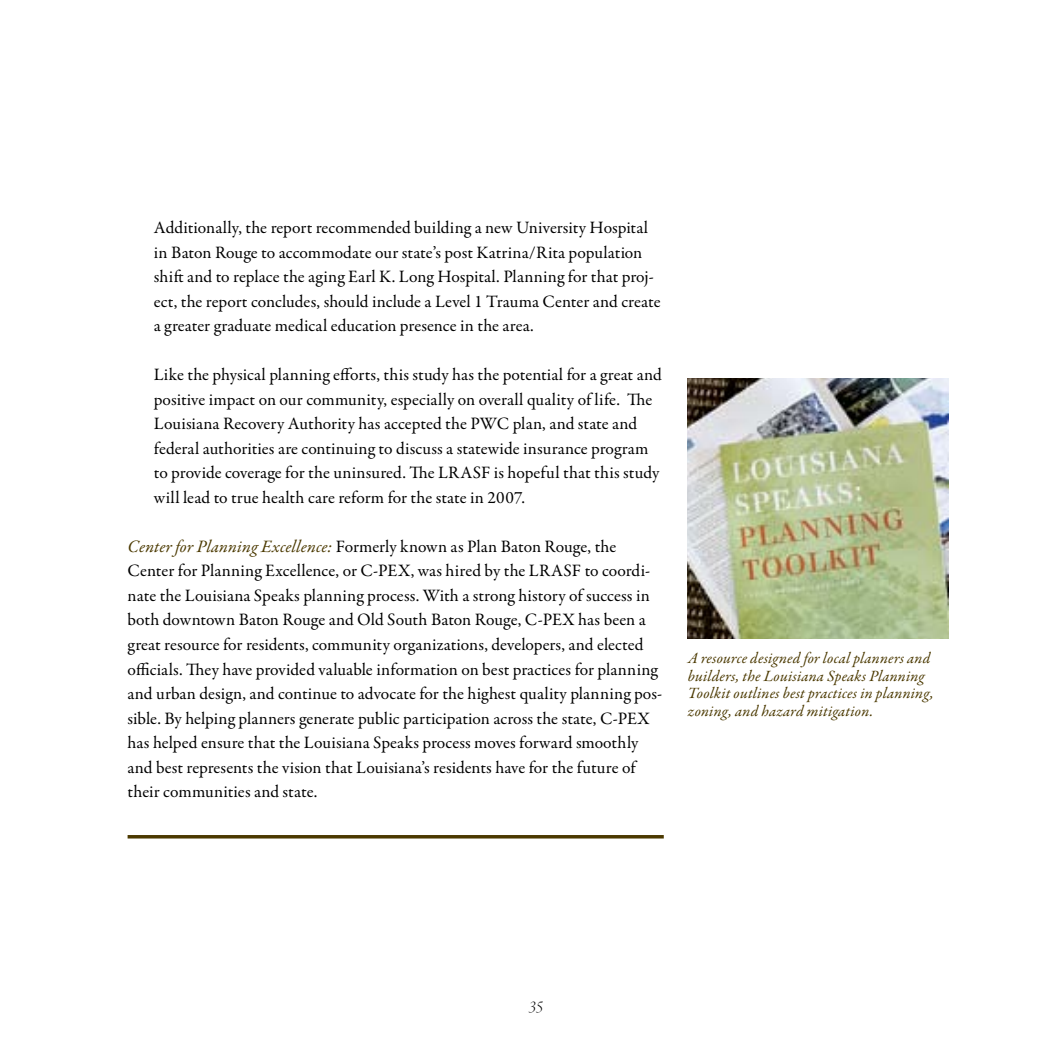
<style>
.page{position:relative;width:1040px;height:1040px;background:#fff}
.page>*{position:absolute;margin:0;border:0;box-sizing:border-box;transform-origin:0 0}
.t1{font:17.5px/24.5px "Garamond Premr Pro";letter-spacing:.005em;color:#000}
.t2{font:17.5px "Garamond Premr Pro Lt It Disp";color:#000}
.t3{font:italic 15.75px/17.5px "Garamond Premr Pro";letter-spacing:.01em;color:#4b3900}
.s1{font-style:italic;color:#4b3900}
</style>
<div class="page">
<hr style="left:128px;top:835px;width:535px;height:3px;background:#4b3900">
<img style="left:688px;top:378px;width:260px;height:260px">
<p class="t1" style="left:154px;top:216px;width:508px">Additionally, the report recommended building a new University Hospital in Baton Rouge to accommodate our state’s post Katrina/Rita population shift and to replace the aging Earl K. Long Hospital. Planning for that proj&shy;ect, the report concludes, should include a Level 1 Trauma Center and create a greater graduate medical education presence in the area.</p>
<p class="t1" style="left:154px;top:363px;width:509px">Like the physical planning efforts, this study has the potential for a great and positive impact on our community, especially on overall quality of life. The Louisiana Recovery Authority has accepted the PWC plan, and state and federal authorities are continuing to discuss a statewide insurance program to provide coverage for the uninsured. The LRASF is hopeful that this study will lead to true health care reform for the state in 2007.</p>
<p class="t1" style="left:128px;top:534px;width:536px"><span class="s1">Center for Planning Excellence:</span> Formerly known as Plan Baton Rouge, the Center for Planning Excellence, or C-PEX, was hired by the LRASF to coordi&shy;nate the Louisiana Speaks planning process. With a strong history of success in both downtown Baton Rouge and Old South Baton Rouge, C-PEX has been a great resource for residents, community organizations, developers, and elected officials. They have provided valuable information on best practices for planning and urban design, and continue to advocate for the highest quality planning pos&shy;sible. By helping planners generate public participation across the state, C-PEX has helped ensure that the Louisiana Speaks process moves forward smoothly and best represents the vision that Louisiana’s residents have for the future of their communities and state.</p>
<p class="t3" style="left:688px;top:650px;width:247px">A resource designed for local planners and builders, the Louisiana Speaks Planning Toolkit outlines best practices in planning, zoning, and hazard mitigation.</p>
<p class="t2" style="left:529px;top:997px;width:15px">35</p>
</div>
